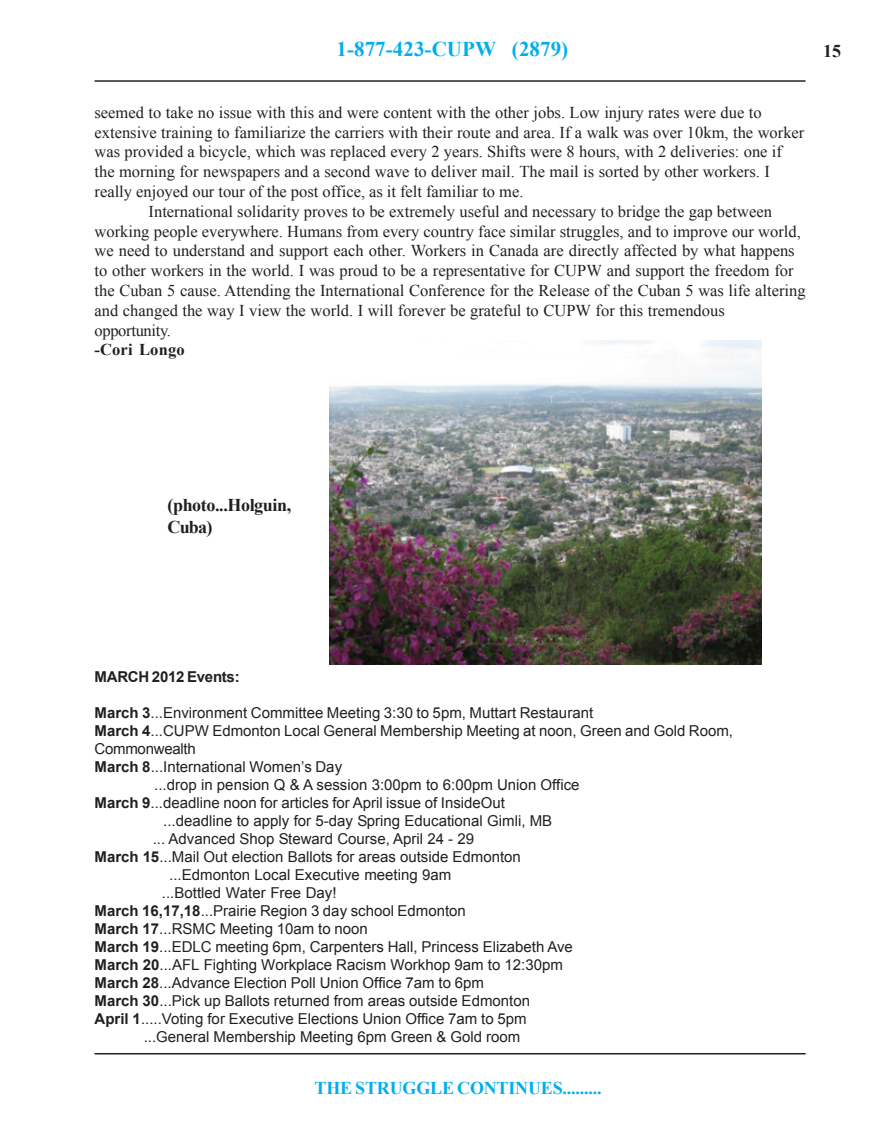
<style>
.page{position:relative;width:878px;height:1134px;background:#fff}
.page>*{position:absolute;margin:0;border:0;box-sizing:border-box;transform-origin:0 0}
.t1{font:700 21px "Times New Roman";letter-spacing:.005em;color:#00aeef}
.t2{font:700 18px "Times New Roman";letter-spacing:-.01em;color:#00aeef}
.t3{font:700 18px/21.6px "Times New Roman";letter-spacing:-.02em;color:#231f20}
.t4{font:16.5px "Times New Roman";color:#231f20}
.t5{font:16.5px "Times New Roman";letter-spacing:-.02em;color:#231f20}
.t6{font:700 16.5px "Times New Roman";letter-spacing:.01em;color:#231f20}
.t7{font:15px "Arial";color:#231f20}
.t8{font:700 15px "Arial";letter-spacing:-.02em;color:#231f20}
.t9{font:15px "Arial";letter-spacing:-.02em;color:#231f20}
.s1{font-weight:700}
</style>
<div class="page">
<hr style="left:94px;top:80px;width:711px;height:2px;background:#231f20">
<hr style="left:94px;top:1053px;width:711px;height:1px;background:#231f20">
<img style="left:329px;top:341px;width:432px;height:324px">
<p class="t1" style="left:336px;top:34px;width:233px">1-877-423-CUPW (2879)</p>
<p class="t4" style="left:94px;top:101px;width:668px">seemed to take no issue with this and were content with the other jobs. Low injury rates were due to</p>
<p class="t4" style="left:94px;top:121px;width:711px">extensive training to familiarize the carriers with their route and area. If a walk was over 10km, the worker</p>
<p class="t4" style="left:94px;top:141px;width:689px">was provided a bicycle, which was replaced every 2 years. Shifts were 8 hours, with 2 deliveries: one if</p>
<p class="t4" style="left:94px;top:161px;width:676px">the morning for newspapers and a second wave to deliver mail. The mail is sorted by other workers. I</p>
<p class="t4" style="left:94px;top:180px;width:430px">really enjoyed our tour of the post office, as it felt familiar to me.</p>
<p class="t4" style="left:149px;top:200px;width:625px">International solidarity proves to be extremely useful and necessary to bridge the gap between</p>
<p class="t4" style="left:94px;top:220px;width:707px">working people everywhere. Humans from every country face similar struggles, and to improve our world,</p>
<p class="t4" style="left:94px;top:240px;width:701px">we need to understand and support each other. Workers in Canada are directly affected by what happens</p>
<p class="t4" style="left:94px;top:260px;width:700px">to other workers in the world. I was proud to be a representative for CUPW and support the freedom for</p>
<p class="t4" style="left:94px;top:279px;width:712px">the Cuban 5 cause. Attending the International Conference for the Release of the Cuban 5 was life altering</p>
<p class="t4" style="left:94px;top:299px;width:631px">and changed the way I view the world. I will forever be grateful to CUPW for this tremendous</p>
<p class="t5" style="left:94px;top:319px;width:78px">opportunity.</p>
<p class="t6" style="left:94px;top:338px;width:92px">-Cori Longo</p>
<p class="t3" style="left:823px;top:40px;width:19px">15</p>
<p class="t3" style="left:167px;top:494px;width:125px">(photo...Holguin,<br>Cuba)</p>
<p class="t8" style="left:94px;top:667px;width:147px">MARCH 2012 Events:</p>
<p class="t7" style="left:94px;top:703px;width:500px"><span class="s1">March 3</span>...Environment Committee Meeting 3:30 to 5pm, Muttart Restaurant</p>
<p class="t7" style="left:94px;top:721px;width:640px"><span class="s1">March 4</span>...CUPW Edmonton Local General Membership Meeting at noon, Green and Gold Room,</p>
<p class="t9" style="left:94px;top:739px;width:103px">Commonwealth</p>
<p class="t7" style="left:94px;top:757px;width:249px"><span class="s1">March 8</span>...International Women’s Day</p>
<p class="t7" style="left:154px;top:775px;width:427px">...drop in pension Q &amp; A session 3:00pm to 6:00pm Union Office</p>
<p class="t7" style="left:94px;top:793px;width:412px"><span class="s1">March 9</span>...deadline noon for articles for April issue of InsideOut</p>
<p class="t7" style="left:163px;top:811px;width:390px">...deadline to apply for 5-day Spring Educational Gimli, MB</p>
<p class="t7" style="left:153px;top:829px;width:323px">... Advanced Shop Steward Course, April 24 - 29</p>
<p class="t7" style="left:94px;top:847px;width:428px"><span class="s1">March 15</span>...Mail Out election Ballots for areas outside Edmonton</p>
<p class="t7" style="left:169px;top:865px;width:283px">...Edmonton Local Executive meeting 9am</p>
<p class="t7" style="left:162px;top:883px;width:176px">...Bottled Water Free Day!</p>
<p class="t7" style="left:94px;top:901px;width:373px"><span class="s1">March 16,17,18</span>...Prairie Region 3 day school Edmonton</p>
<p class="t7" style="left:94px;top:919px;width:275px"><span class="s1">March 17</span>...RSMC Meeting 10am to noon</p>
<p class="t7" style="left:94px;top:937px;width:480px"><span class="s1">March 19</span>...EDLC meeting 6pm, Carpenters Hall, Princess Elizabeth Ave</p>
<p class="t7" style="left:94px;top:955px;width:470px"><span class="s1">March 20</span>...AFL Fighting Workplace Racism Workhop 9am to 12:30pm</p>
<p class="t7" style="left:94px;top:973px;width:391px"><span class="s1">March 28</span>...Advance Election Poll Union Office 7am to 6pm</p>
<p class="t7" style="left:94px;top:991px;width:437px"><span class="s1">March 30</span>...Pick up Ballots returned from areas outside Edmonton</p>
<p class="t7" style="left:94px;top:1009px;width:433px"><span class="s1">April 1</span>.....Voting for Executive Elections Union Office 7am to 5pm</p>
<p class="t7" style="left:144px;top:1027px;width:378px">...General Membership Meeting 6pm Green &amp; Gold room</p>
<p class="t2" style="left:314px;top:1076px;width:288px">THE STRUGGLE CONTINUES.........</p>
</div>
